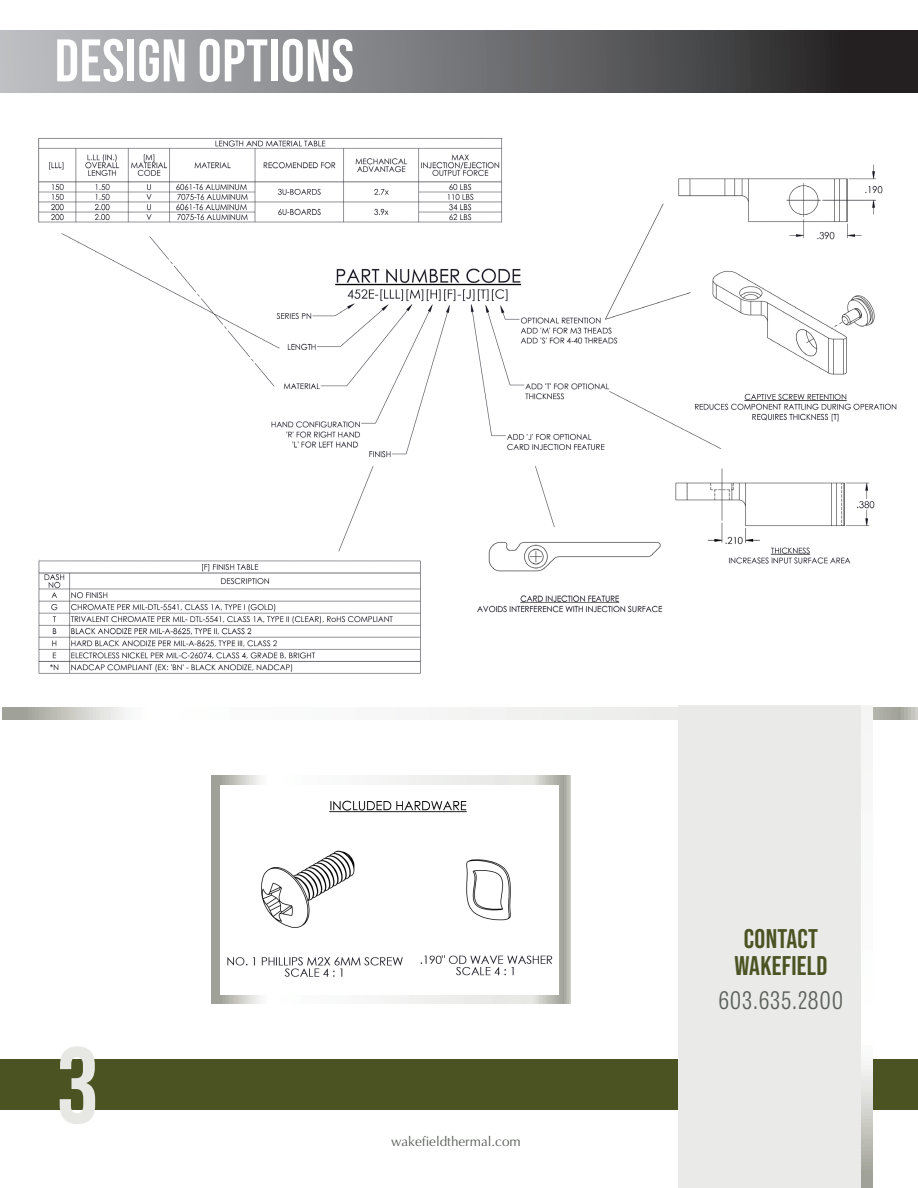
<style>
.page{position:relative;width:918px;height:1188px;background:#fff}
.page>*{position:absolute;margin:0;border:0;box-sizing:border-box;transform-origin:0 0}
.t1{font:108px "Bebas Neue";color:#e7e7e4}
._12_Content_gray_Tit{font:60px "Bebas Neue";letter-spacing:.01em;color:#fff}
._12_Content_gray_Tit-2{font:27px/27px "Bebas Neue";letter-spacing:.01em;color:#4b5323;text-align:center}
._12_Content_gray_Tit-3{font:300 24px "Tablet Gothic Condensed";letter-spacing:.035em;color:#5b605a}
._8_10_Content_gray_S{font:13.5px "Optima";color:#5b605a}
</style>
<div class="page">
<svg style="left:3px;top:707px;width:915px;height:12px"></svg>
<div style="left:0;top:1059px;width:918px;height:50px;background:#4b5323"></div>
<svg style="left:861px;top:705px;width:11px;height:483px"></svg>
<div style="left:678px;top:199px;width:183px;height:989px;background:#eaebe8"></div>
<div style="left:0;top:31px;width:918px;height:61px;background:linear-gradient(to right,#c3c5c9,#201e1f)"></div>
<svg style="left:212px;top:776px;width:359px;height:227px"></svg>
<div style="left:221px;top:786px;width:338px;height:209px;background:#fff"></div>
<div style="left:15px;top:129px;width:892px;height:576px;background:#fff"></div>
<img style="left:38px;top:137px;width:859px;height:537px">
<img style="left:227px;top:800px;width:326px;height:177px">
<p class="_12_Content_gray_Tit" style="left:55px;top:27px;width:301px">DESIGN OPTIONS</p>
<p class="t1" style="left:56px;top:1025px;width:45px">3</p>
<p class="_8_10_Content_gray_S" style="left:391px;top:1134px;width:131px">wakefieldthermal.com</p>
<p class="_12_Content_gray_Tit-2" style="left:734px;top:925px;width:95px">CONTACT<br>WAKEFIELD</p>
<p class="_12_Content_gray_Tit-3" style="left:719px;top:984px;width:126px">603.635.2800</p>
</div>
